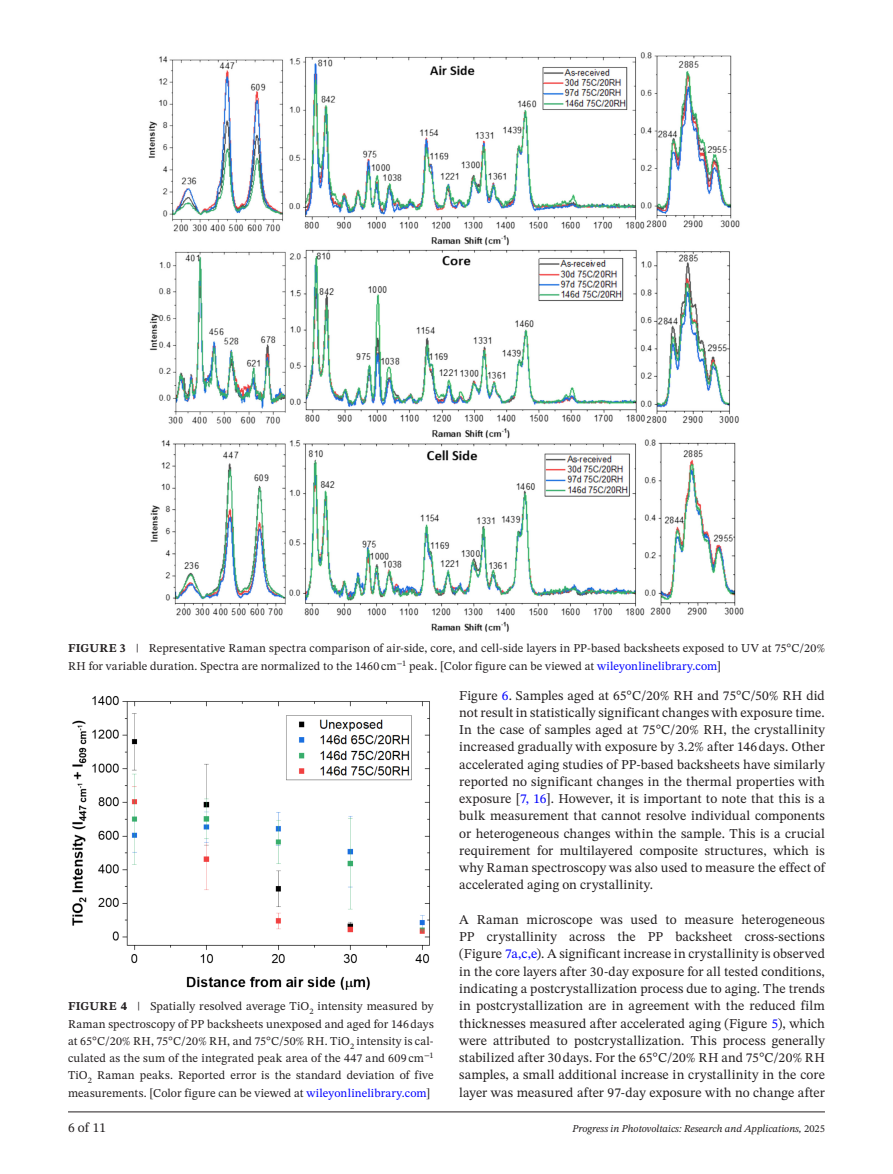
<style>
.page{position:relative;width:893px;height:1174px;background:#fff}
.page>*{position:absolute;margin:0;border:0;box-sizing:border-box;transform-origin:0 0}
.t1{font:13.5px/17.2px "STIX Two Text";letter-spacing:.01em;color:#231f20;text-align:justify}
.t2{font:12px/17.2px "STIX Two Text";letter-spacing:.015em;color:#231f20}
.t3{font:italic 10.5px "STIX Two Text";color:#231f20}
.s1{font-weight:700}
.s2{color:#00f}
.s3{font-style:normal}
</style>
<div class="page">
<hr style="left:68px;top:1111px;width:757px;height:1px;background:#231f20">
<img style="left:149px;top:52px;width:595px;height:580px">
<img style="left:72px;top:696px;width:358px;height:294px">
<p class="t2" style="left:68px;top:640px;width:758px"><span class="s1">FIGURE 3</span> | Representative Raman spectra comparison of air-side, core, and cell-side layers in PP-based backsheets exposed to UV at 75°C/20%<br>RH for variable duration. Spectra are normalized to the 1460 cm<sup>−</sup><sup>1</sup> peak. [Color figure can be viewed at <span class="s2">wileyonlinelibrary.com</span>]</p>
<p class="t2" style="left:68px;top:997px;width:367px;text-align:justify"><span class="s1">FIGURE 4</span> | Spatially resolved average TiO<sub>2</sub> intensity measured by Raman spectroscopy of PP backsheets unexposed and aged for 146days at 65°C/20% RH, 75°C/20% RH, and 75°C/50% RH. TiO<sub>2</sub> intensity is cal&shy;culated as the sum of the integrated peak area of the 447 and 609 cm<sup>−</sup><sup>1<br></sup>TiO<sub>2</sub> Raman peaks. Reported error is the standard deviation of five measurements. [Color figure can be viewed at <span class="s2">wileyonlinelibrary.com</span>]</p>
<p class="t1" style="left:459px;top:686px;width:367px">Figure <span class="s2">6</span>. Samples aged at 65°C/20% RH and 75°C/50% RH did not result in statistically significant changes with exposure time.<br>In the case of samples aged at 75°C/20% RH, the crystallinity increased gradually with exposure by 3.2% after 146days. Other accelerated aging studies of PP-based backsheets have similarly reported no significant changes in the thermal properties with exposure [<span class="s2">7, 16</span>]. However, it is important to note that this is a bulk measurement that cannot resolve individual components or heterogeneous changes within the sample. This is a crucial requirement for multilayered composite structures, which is why Raman spectroscopy was also used to measure the effect of accelerated aging on crystallinity.</p>
<p class="t1" style="left:459px;top:910px;width:367px">A Raman microscope was used to measure heterogeneous PP crystallinity across the PP backsheet cross-sections (Figure <span class="s2">7a,c,e</span>). A significant increase in crystallinity is observed in the core layers after 30-day exposure for all tested conditions, indicating a postcrystallization process due to aging. The trends in postcrystallization are in agreement with the reduced film thicknesses measured after accelerated aging (Figure <span class="s2">5</span>), which were attributed to postcrystallization. This process generally stabilized after 30days. For the 65°C/20% RH and 75°C/20% RH samples, a small additional increase in crystallinity in the core layer was measured after 97-day exposure with no change after</p>
<p class="t1" style="left:68px;top:1119px;width:40px">6 of 11</p>
<p class="t3" style="left:572px;top:1121px;width:254px">Progress in Photovoltaics: Research and Applications, <span class="s3">2025</span></p>
</div>
